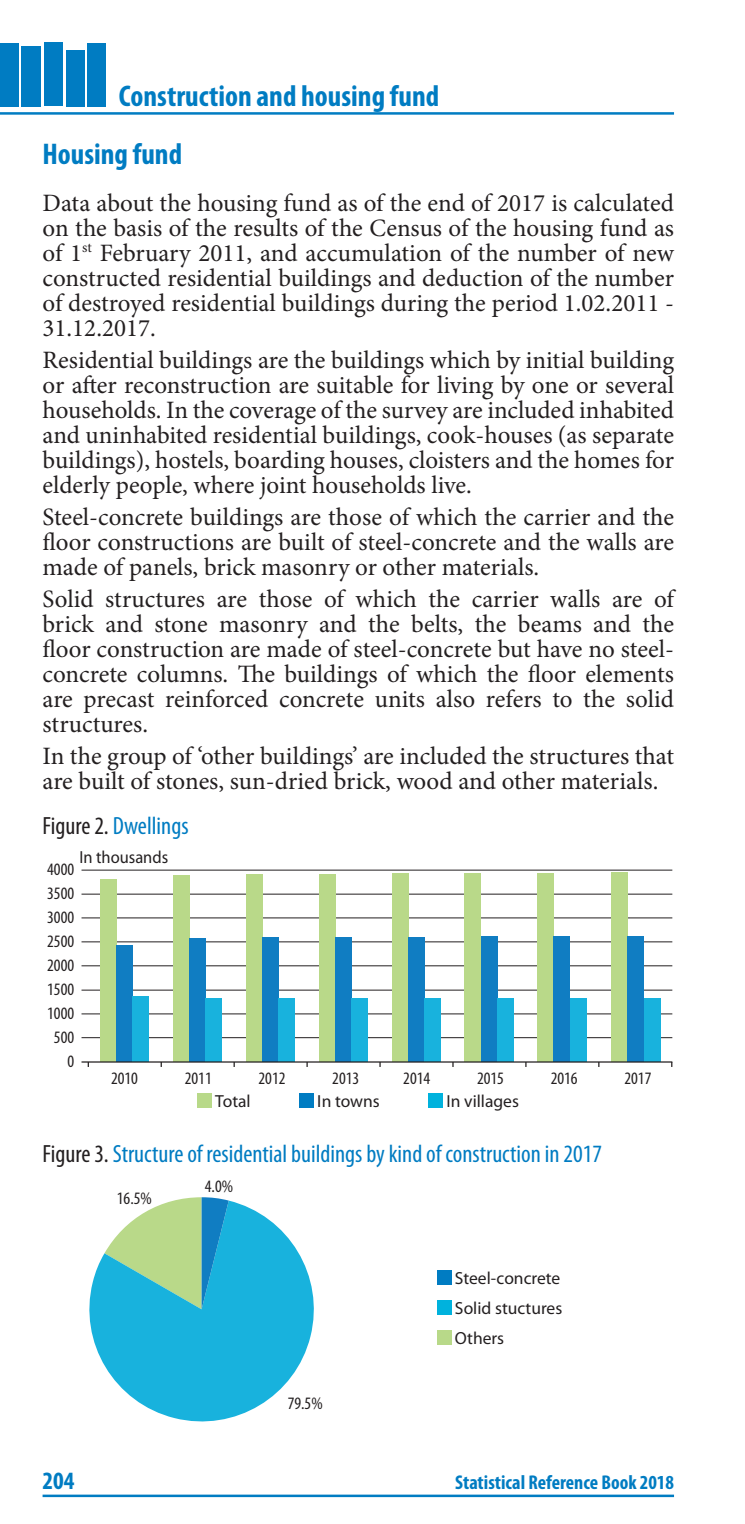
<style>
.page{position:relative;width:745px;height:1524px;background:#fff}
.page>*{position:absolute;margin:0;border:0;box-sizing:border-box;transform-origin:0 0}
.t1{font:700 condensed 30px "Myriad Pro";color:#007cc2}
.t2{font:25px/25px "Minion Pro";color:#231f20;text-align:justify}
.t3{font:condensed 25px "Myriad Pro";color:#007cc2}
.t4{font:700 condensed 25px "Myriad Pro";color:#007cc2}
.t5{font:700 condensed 20px "Myriad Pro";color:#007cc2}
.t6{font:condensed 18.5px "Myriad Pro";color:#231f20;scale:.94 1}
.t7{font:condensed 17.5px/24px "Myriad Pro";color:#231f20;text-align:right}
.t8{font:17.5px/30px "Myriad Pro";color:#231f20;text-align:justify}
.t9{font:17.5px "Myriad Pro";color:#231f20;scale:.94 1}
.s1{color:#231f20}
</style>
<div class="page">
<hr style="left:0;top:112px;width:673px;height:3px;background:#007cc2">
<div style="left:0;top:43px;width:19px;height:63px;background:#007cc2"></div>
<div style="left:22px;top:46px;width:19px;height:60px;background:#007cc2"></div>
<div style="left:44px;top:42px;width:19px;height:64px;background:#007cc2"></div>
<div style="left:66px;top:50px;width:19px;height:56px;background:#007cc2"></div>
<div style="left:87px;top:43px;width:19px;height:63px;background:#007cc2"></div>
<hr style="left:43px;top:1494px;width:630px;height:3px;background:#007cc2">
<svg style="left:89px;top:1200px;width:225px;height:222px;fill:#18b2dd"></svg>
<svg style="left:104px;top:1197px;width:124px;height:112px;background:#7fc7b6"></svg>
<hr style="left:81px;top:869px;width:591px;height:1px;background:#231f20">
<hr style="left:81px;top:893px;width:591px;height:1px;background:#231f20">
<hr style="left:81px;top:917px;width:591px;height:1px;background:#231f20">
<hr style="left:81px;top:941px;width:591px;height:1px;background:#231f20">
<hr style="left:81px;top:965px;width:591px;height:1px;background:#231f20">
<hr style="left:81px;top:989px;width:591px;height:1px;background:#231f20">
<hr style="left:81px;top:1013px;width:591px;height:1px;background:#231f20">
<hr style="left:81px;top:1037px;width:591px;height:1px;background:#231f20">
<div style="left:100px;top:879px;width:16px;height:182px;background:#b9d989"></div>
<div style="left:173px;top:875px;width:16px;height:186px;background:#b9d989"></div>
<div style="left:246px;top:874px;width:16px;height:187px;background:#b9d989"></div>
<div style="left:319px;top:874px;width:16px;height:187px;background:#b9d989"></div>
<div style="left:392px;top:873px;width:16px;height:188px;background:#b9d989"></div>
<div style="left:464px;top:873px;width:16px;height:188px;background:#b9d989"></div>
<div style="left:537px;top:872px;width:16px;height:189px;background:#b9d989"></div>
<div style="left:116px;top:945px;width:17px;height:116px;background:#107dc2"></div>
<div style="left:189px;top:938px;width:16px;height:123px;background:#107dc2"></div>
<div style="left:262px;top:937px;width:16px;height:124px;background:#107dc2"></div>
<div style="left:335px;top:937px;width:16px;height:124px;background:#107dc2"></div>
<div style="left:408px;top:937px;width:16px;height:124px;background:#107dc2"></div>
<div style="left:480px;top:936px;width:17px;height:125px;background:#107dc2"></div>
<div style="left:553px;top:936px;width:16px;height:125px;background:#107dc2"></div>
<div style="left:133px;top:996px;width:16px;height:65px;background:#18b2dd"></div>
<div style="left:205px;top:998px;width:17px;height:63px;background:#18b2dd"></div>
<div style="left:278px;top:998px;width:16px;height:63px;background:#18b2dd"></div>
<div style="left:351px;top:998px;width:16px;height:63px;background:#18b2dd"></div>
<div style="left:424px;top:998px;width:16px;height:63px;background:#18b2dd"></div>
<div style="left:497px;top:998px;width:16px;height:63px;background:#18b2dd"></div>
<div style="left:569px;top:998px;width:17px;height:63px;background:#18b2dd"></div>
<div style="left:611px;top:872px;width:16px;height:189px;background:#b9d989"></div>
<div style="left:627px;top:936px;width:16px;height:125px;background:#107dc2"></div>
<div style="left:643px;top:998px;width:16px;height:63px;background:#18b2dd"></div>
<hr style="left:81px;top:1061px;width:591px;height:1px;background:#231f20">
<div style="left:197px;top:1093px;width:15px;height:14px;background:#b8d989"></div>
<div style="left:299px;top:1093px;width:14px;height:14px;background:#007cc2"></div>
<div style="left:428px;top:1093px;width:14px;height:14px;background:#00b2dd"></div>
<div style="left:437px;top:1270px;width:14px;height:14px;background:#007cc2"></div>
<div style="left:437px;top:1300px;width:14px;height:14px;background:#00b2dd"></div>
<div style="left:437px;top:1330px;width:14px;height:14px;background:#b8d989"></div>
<p class="t1" style="left:119px;top:77px;width:321px">Construction and housing fund</p>
<p class="t1" style="left:43px;top:135px;width:141px">Housing fund</p>
<p class="t2" style="left:43px;top:190px;width:632px">Data about the housing fund as of the end of 2017 is calculated on the basis of the results of the Census of the housing fund as of 1<sup>st</sup> February 2011, and accumulation of the number of new constructed residential buildings and deduction of the number of destroyed residential buildings during the period 1.02.2011 - 31.12.2017.</p>
<p class="t2" style="left:43px;top:347px;width:632px">Residential buildings are the buildings which by initial building or after reconstruction are suitable for living by one or several households. In the coverage of the survey are included inhabited and uninhabited residential buildings, cook-houses (as separate buildings), hostels, boarding houses, cloisters and the homes for elderly people, where joint households live.</p>
<p class="t2" style="left:43px;top:504px;width:632px">Steel-concrete buildings are those of which the carrier and the floor constructions are built of steel-concrete and the walls are made of panels, brick masonry or other materials.</p>
<p class="t2" style="left:43px;top:586px;width:632px">Solid structures are those of which the carrier walls are of brick and stone masonry and the belts, the beams and the floor construction are made of steel-concrete but have no steel&shy;concrete columns. The buildings of which the floor elements are precast reinforced concrete units also refers to the solid structures.</p>
<p class="t2" style="left:43px;top:743px;width:632px">In the group of ‘other buildings’ are included the structures that are built of stones, sun-dried brick, wood and other materials.</p>
<p class="t3" style="left:43px;top:810px;width:147px"><span class="s1">Figure 2.</span> Dwellings</p>
<p class="t9" style="left:79px;top:846px;width:96px">In thousands</p>
<p class="t7" style="left:81px;top:845px;width:68px">Хил. броеве</p>
<p class="t7" style="left:47px;top:856px;width:28px">4000<br>3500<br>3000<br>2500<br>2000<br>1500<br>1000<br>500<br>0</p>
<p class="t7" style="left:111px;top:1066px;width:28px">2010</p>
<p class="t7" style="left:185px;top:1066px;width:28px">2011</p>
<p class="t7" style="left:258px;top:1066px;width:28px">2012</p>
<p class="t7" style="left:332px;top:1066px;width:28px">2013</p>
<p class="t7" style="left:403px;top:1066px;width:28px">2014</p>
<p class="t7" style="left:476px;top:1066px;width:28px">2015</p>
<p class="t7" style="left:550px;top:1066px;width:28px">2016</p>
<p class="t7" style="left:624px;top:1066px;width:28px">2017</p>
<p class="t8" style="left:215px;top:1086px;width:37px">Total</p>
<p class="t8" style="left:317px;top:1086px;width:64px">In towns</p>
<p class="t8" style="left:446px;top:1086px;width:74px">In villages</p>
<p class="t3" style="left:43px;top:1139px;width:560px"><span class="s1">Figure 3.</span> Structure of residential buildings by kind of construction in 2017</p>
<p class="t7" style="left:117px;top:1185px;width:36px">16.5%</p>
<p class="t7" style="left:205px;top:1174px;width:30px">4.0%</p>
<p class="t7" style="left:287px;top:1390px;width:36px">79.5%</p>
<p class="t8" style="left:454px;top:1263px;width:109px">Steel-concrete Solid stuctures Others</p>
<p class="t6" style="left:410px;top:1270px;width:101px">Стоманобетонни</p>
<p class="t4" style="left:43px;top:1464px;width:33px">204</p>
<p class="t5" style="left:455px;top:1469px;width:220px">Statistical Reference Book 2018</p>
</div>
